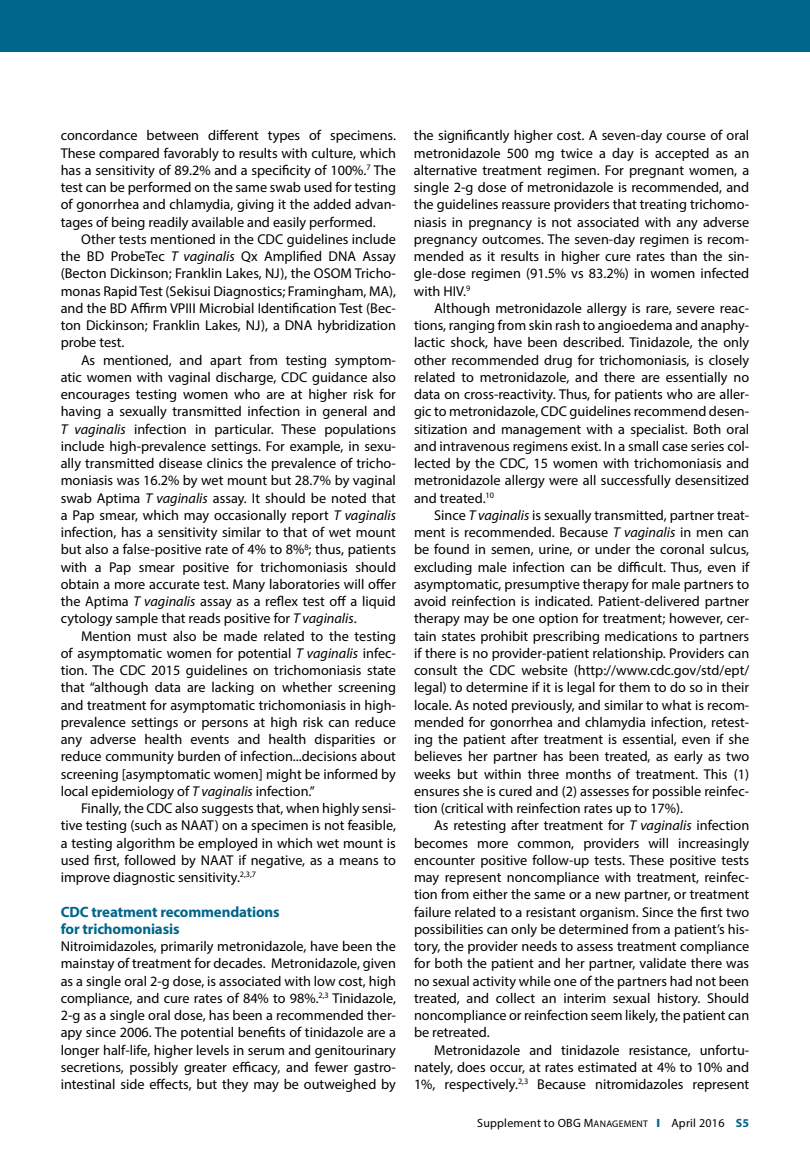
<style>
.page{position:relative;width:810px;height:1161px;background:#fff}
.page>*{position:absolute;margin:0;border:0;box-sizing:border-box;transform-origin:0 0}
.t1{font:700 15px/17.2px "Myriad Pro";letter-spacing:-.01em;color:#00668b}
.t2{font:14.25px/17.2px "Myriad Pro";color:#000;text-align:justify}
.t3{font:12px "Myriad Pro";letter-spacing:.02em;color:#000}
.s1{font-style:italic}
.s2{font-family:"Myriad Pro Regular SC800"}
.s3{font-family:"Myriad Pro Regular SC800";font-size:9.6px}
.s4{font-weight:900;color:#00668b}
.s5{font-weight:700;color:#00668b}
</style>
<div class="page">
<div style="left:0;top:0;width:810px;height:52px;background:#00668b"></div>
<p class="t2" style="left:61px;top:127px;width:337px">concordance between different types of specimens.<br>These compared favorably to results with culture, which has a sensitivity of 89.2% and a specificity of 100%.<sup>7</sup> The test can be performed on the same swab used for testing of gonorrhea and chlamydia, giving it the added advan&shy;tages of being readily available and easily performed.</p>
<p class="t2" style="left:61px;top:230px;width:337px;text-indent:20px">Other tests mentioned in the CDC guidelines include the BD ProbeTec <span class="s1">T vaginalis</span> Qx Amplified DNA Assay (Becton Dickinson; Franklin Lakes, NJ), the OSOM Tricho&shy;monas Rapid Test (Sekisui Diagnostics; Framingham, MA), and the BD Affirm VPIII Microbial Identification Test (Bec&shy;ton Dickinson; Franklin Lakes, NJ), a DNA hybridization probe test.</p>
<p class="t2" style="left:61px;top:351px;width:337px;text-indent:20px">As mentioned, and apart from testing symptom&shy;atic women with vaginal discharge, CDC guidance also encourages testing women who are at higher risk for having a sexually transmitted infection in general and <span class="s1">T vaginalis</span> infection in particular. These populations include high-prevalence settings. For example, in sexu&shy;ally transmitted disease clinics the prevalence of tricho&shy;moniasis was 16.2% by wet mount but 28.7% by vaginal swab Aptima <span class="s1">T vaginalis</span> assay. It should be noted that a Pap smear, which may occasionally report <span class="s1">T vaginalis </span>infection, has a sensitivity similar to that of wet mount but also a false-positive rate of 4% to 8%<sup>8</sup>; thus, patients with a Pap smear positive for trichomoniasis should obtain a more accurate test. Many laboratories will offer the Aptima <span class="s1">T vaginalis</span> assay as a reflex test off a liquid cytology sample that reads positive for <span class="s1">T vaginalis</span>.</p>
<p class="t2" style="left:61px;top:627px;width:337px;text-indent:20px">Mention must also be made related to the testing of asymptomatic women for potential <span class="s1">T vaginalis</span> infec&shy;tion. The CDC 2015 guidelines on trichomoniasis state that “although data are lacking on whether screening and treatment for asymptomatic trichomoniasis in high&shy;prevalence settings or persons at high risk can reduce any adverse health events and health disparities or reduce community burden of infection...decisions about screening [asymptomatic women] might be informed by local epidemiology of <span class="s1">T vaginalis</span> infection.”</p>
<p class="t2" style="left:61px;top:799px;width:337px;text-indent:20px">Finally, the CDC also suggests that, when highly sensi&shy;tive testing (such as NAAT) on a specimen is not feasible, a testing algorithm be employed in which wet mount is used first, followed by NAAT if negative, as a means to improve diagnostic sensitivity.<sup>2,3,7</sup></p>
<p class="t1" style="left:61px;top:902px;width:221px">CDC treatment recommendations for trichomoniasis</p>
<p class="t2" style="left:61px;top:937px;width:337px">Nitroimidazoles, primarily metronidazole, have been the mainstay of treatment for decades. Metronidazole, given as a single oral 2-g dose, is associated with low cost, high compliance, and cure rates of 84% to 98%.<sup>2,3</sup> Tinidazole, 2-g as a single oral dose, has been a recommended ther&shy;apy since 2006. The potential benefits of tinidazole are a longer half-life, higher levels in serum and genitourinary secretions, possibly greater efficacy, and fewer gastro‑ intestinal side effects, but they may be outweighed by</p>
<p class="t2" style="left:414px;top:127px;width:337px">the significantly higher cost. A seven-day course of oral metronidazole 500 mg twice a day is accepted as an alternative treatment regimen. For pregnant women, a single 2-g dose of metronidazole is recommended, and the guidelines reassure providers that treating trichomo&shy;niasis in pregnancy is not associated with any adverse pregnancy outcomes. The seven-day regimen is recom&shy;mended as it results in higher cure rates than the sin&shy;gle-dose regimen (91.5% vs 83.2%) in women infected with HIV.<sup>9</sup></p>
<p class="t2" style="left:414px;top:299px;width:337px;text-indent:20px">Although metronidazole allergy is rare, severe reac&shy;tions, ranging from skin rash to angioedema and anaphy&shy;lactic shock, have been described. Tinidazole, the only other recommended drug for trichomoniasis, is closely related to metronidazole, and there are essentially no data on cross-reactivity. Thus, for patients who are aller&shy;gic to metronidazole, CDC guidelines recommend desen&shy;sitization and management with a specialist. Both oral and intravenous regimens exist. In a small case series col&shy;lected by the CDC, 15 women with trichomoniasis and metronidazole allergy were all successfully desensitized and treated.<sup>10</sup></p>
<p class="t2" style="left:414px;top:506px;width:337px;text-indent:20px">Since <span class="s1">T vaginalis</span> is sexually transmitted, partner treat&shy;ment is recommended. Because <span class="s1">T vaginalis</span> in men can be found in semen, urine, or under the coronal sulcus, excluding male infection can be difficult. Thus, even if asymptomatic, presumptive therapy for male partners to avoid reinfection is indicated. Patient-delivered partner therapy may be one option for treatment; however, cer&shy;tain states prohibit prescribing medications to partners if there is no provider-patient relationship. Providers can consult the CDC website (http://www.cdc.gov/std/ept/ legal) to determine if it is legal for them to do so in their locale. As noted previously, and similar to what is recom&shy;mended for gonorrhea and chlamydia infection, retest&shy;ing the patient after treatment is essential, even if she believes her partner has been treated, as early as two weeks but within three months of treatment. This (1) ensures she is cured and (2) assesses for possible reinfec&shy;tion (critical with reinfection rates up to 17%).</p>
<p class="t2" style="left:414px;top:817px;width:337px;text-indent:20px">As retesting after treatment for <span class="s1">T vaginalis</span> infection becomes more common, providers will increasingly encounter positive follow-up tests. These positive tests may represent noncompliance with treatment, reinfec&shy;tion from either the same or a new partner, or treatment failure related to a resistant organism. Since the first two possibilities can only be determined from a patient’s his&shy;tory, the provider needs to assess treatment compliance for both the patient and her partner, validate there was no sexual activity while one of the partners had not been treated, and collect an interim sexual history. Should noncompliance or reinfection seem likely, the patient can be retreated.</p>
<p class="t2" style="left:414px;top:1041px;width:337px;text-indent:20px">Metronidazole and tinidazole resistance, unfortu&shy;nately, does occur, at rates estimated at 4% to 10% and 1%, respectively.<sup>2,3</sup> Because nitromidazoles represent</p>
<p class="t3" style="left:477px;top:1115px;width:274px">Supplement to OBG <span class="s2">M</span><span class="s3">ANAGEMENT</span> <span class="s4">I</span> April 2016 <span class="s5">S5</span></p>
</div>
